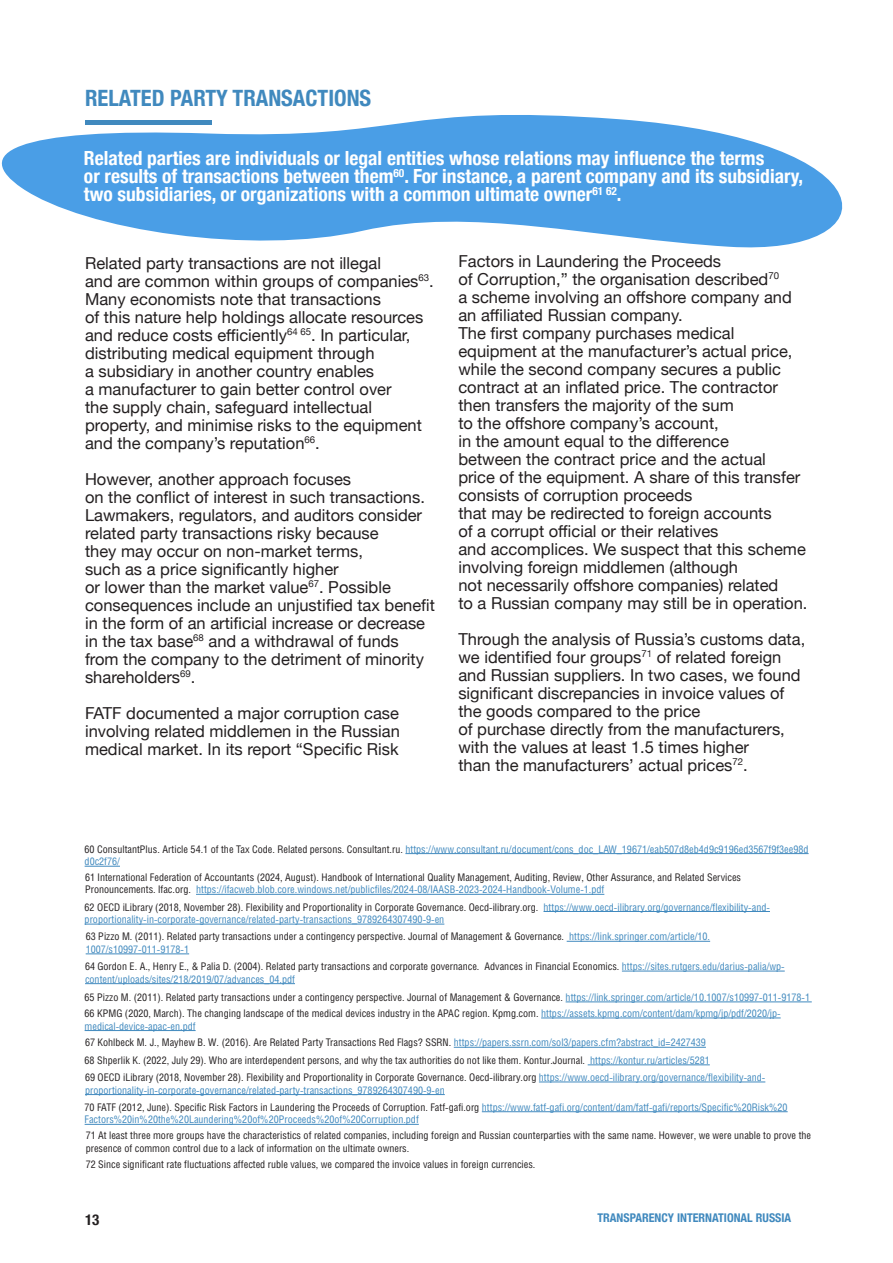
<style>
.page{position:relative;width:893px;height:1263px;background:#fff}
.page>*{position:absolute;margin:0;border:0;box-sizing:border-box;transform-origin:0 0}
.t1{font:700 condensed 22.5px "Helvetica Neue";color:#4089be}
.t2{font:700 condensed 19.5px/18px "Helvetica Neue";color:#fff}
.t3{font:16.5px/18px "Helvetica Neue";color:#231f20}
.t4{font:700 condensed 15px "Helvetica Neue";color:#231f20}
.t5{font:700 condensed 12px "Helvetica Neue";color:#4089be}
.t6{font:10.5px/12.6px "Helios Cond C";color:#231f20}
.t7{font:10.5px/12.6px "Helios Cond C";color:#4089be}
.s1{color:#231f20}
.s2{color:#4089be}
</style>
<div class="page">
<svg style="left:1px;top:115px;width:842px;height:133px;fill:#4a9ee6"></svg>
<div style="left:85px;top:120px;width:126px;height:5px;background:#4089be"></div>
<hr style="left:405px;top:853px;width:404px;height:1px;background:#4089be">
<hr style="left:85px;top:866px;width:35px;height:1px;background:#4089be">
<hr style="left:196px;top:894px;width:408px;height:1px;background:#4089be">
<hr style="left:543px;top:911px;width:227px;height:1px;background:#4089be">
<hr style="left:85px;top:924px;width:359px;height:1px;background:#4089be">
<hr style="left:622px;top:971px;width:163px;height:1px;background:#4089be">
<hr style="left:85px;top:983px;width:210px;height:1px;background:#4089be">
<hr style="left:566px;top:1001px;width:246px;height:1px;background:#4089be">
<hr style="left:541px;top:1018px;width:240px;height:1px;background:#4089be">
<hr style="left:85px;top:1030px;width:111px;height:1px;background:#4089be">
<hr style="left:454px;top:1047px;width:252px;height:1px;background:#4089be">
<hr style="left:539px;top:1082px;width:226px;height:1px;background:#4089be">
<hr style="left:85px;top:1094px;width:360px;height:1px;background:#4089be">
<hr style="left:482px;top:1111px;width:306px;height:1px;background:#4089be">
<hr style="left:85px;top:1124px;width:334px;height:1px;background:#4089be">
<hr style="left:588px;top:1064px;width:122px;height:1px;background:#4089be">
<hr style="left:567px;top:941px;width:143px;height:1px;background:#4089be">
<hr style="left:86px;top:953px;width:103px;height:1px;background:#4089be">
<p class="t1" style="left:85px;top:79px;width:288px">RELATED PARTY TRANSACTIONS</p>
<p class="t2" style="left:84px;top:148px;width:721px">Related parties are individuals or legal entities whose relations may influence the terms<br>or results of transactions between them<sup>60</sup>. For instance, a parent company and its subsidiary, two subsidiaries, or organizations with a common ultimate owner<sup>61</sup> <sup>62</sup>.</p>
<p class="t3" style="left:85px;top:255px;width:350px">Related party transactions are not illegal<br>and are common within groups of companies<sup>63</sup>.<br>Many economists note that transactions<br>of this nature help holdings allocate resources and reduce costs efficiently<sup>64</sup> <sup>65</sup>. In particular, distributing medical equipment through<br>a subsidiary in another country enables<br>a manufacturer to gain better control over<br>the supply chain, safeguard intellectual property, and minimise risks to the equipment and the company’s reputation<sup>66</sup>.</p>
<p class="t3" style="left:85px;top:471px;width:351px">However, another approach focuses<br>on the conflict of interest in such transactions.<br>Lawmakers, regulators, and auditors consider related party transactions risky because<br>they may occur on non-market terms,<br>such as a price significantly higher<br>or lower than the market value<sup>67</sup>. Possible consequences include an unjustified tax benefit in the form of an artificial increase or decrease in the tax base<sup>68</sup> and a withdrawal of funds from the company to the detriment of minority shareholders<sup>69</sup>.</p>
<p class="t3" style="left:85px;top:705px;width:316px;text-align:justify">FATF documented a major corruption case involving related middlemen in the Russian medical market. In its report “Specific Risk</p>
<p class="t3" style="left:458px;top:253px;width:351px">Factors in Laundering the Proceeds<br>of Corruption,” the organisation described<sup>70<br></sup>a scheme involving an offshore company and an affiliated Russian company.<br>The first company purchases medical equipment at the manufacturer’s actual price, while the second company secures a public contract at an inflated price. The contractor then transfers the majority of the sum<br>to the offshore company’s account,<br>in the amount equal to the difference<br>between the contract price and the actual<br>price of the equipment. A share of this transfer consists of corruption proceeds<br>that may be redirected to foreign accounts<br>of a corrupt official or their relatives<br>and accomplices. We suspect that this scheme involving foreign middlemen (although<br>not necessarily offshore companies) related<br>to a Russian company may still be in operation.</p>
<p class="t3" style="left:458px;top:631px;width:348px">Through the analysis of Russia’s customs data, we identified four groups<sup>71</sup> of related foreign and Russian suppliers. In two cases, we found significant discrepancies in invoice values of the goods compared to the price<br>of purchase directly from the manufacturers, with the values at least 1.5 times higher<br>than the manufacturers’ actual prices<sup>72</sup>.</p>
<p class="t7" style="left:85px;top:842px;width:725px"><span class="s1">60 ConsultantPlus. Article 54.1 of the Tax Code. Related persons. Consultant.ru.</span> https://www.consultant.ru/document/cons_doc_LAW_19671/eab507d8eb4d9c9196ed3567f9f3ee98d d0c2f76/</p>
<p class="t6" style="left:85px;top:870px;width:657px">61 International Federation of Accountants (2024, August). Handbook of International Quality Management, Auditing, Review, Other Assurance, and Related Services<br>Pronouncements. Ifac.org. <span class="s2">https://ifacweb.blob.core.windows.net/publicfiles/2024-08/IAASB-2023-2024-Handbook-Volume-1.pdf</span></p>
<p class="t7" style="left:85px;top:900px;width:687px"><span class="s1">62 OECD iLibrary (2018, November 28). Flexibility and Proportionality in Corporate Governance. Oecd-ilibrary.org.</span> https://www.oecd-ilibrary.org/governance/flexibility-and&shy;proportionality-in-corporate-governance/related-party-transactions_9789264307490-9-en</p>
<p class="t6" style="left:85px;top:960px;width:701px">64 Gordon E. A., Henry E., &amp; Palia D. (2004). Related party transactions and corporate governance. Advances in Financial Economics. <span class="s2">https://sites.rutgers.edu/darius-palia/wp&shy;content/uploads/sites/218/2019/07/advances_04.pdf</span></p>
<p class="t6" style="left:85px;top:991px;width:727px">65 Pizzo M. (2011). Related party transactions under a contingency perspective. Journal of Management &amp; Governance. <span class="s2">https://link.springer.com/article/10.1007/s10997-011-9178-1</span></p>
<p class="t6" style="left:85px;top:1007px;width:698px">66 KPMG (2020, March). The changing landscape of the medical devices industry in the APAC region. Kpmg.com. <span class="s2">https://assets.kpmg.com/content/dam/kpmg/jp/pdf/2020/jp&shy;medical-device-apac-en.pdf</span></p>
<p class="t6" style="left:85px;top:1036px;width:622px">67 Kohlbeck M. J., Mayhew B. W. (2016). Are Related Party Transactions Red Flags? SSRN. <span class="s2">https://papers.ssrn.com/sol3/papers.cfm?abstract_id=2427439</span></p>
<p class="t7" style="left:85px;top:1071px;width:682px"><span class="s1">69 OECD iLibrary (2018, November 28). Flexibility and Proportionality in Corporate Governance. Oecd-ilibrary.org</span> https://www.oecd-ilibrary.org/governance/flexibility-and&shy;proportionality-in-corporate-governance/related-party-transactions_9789264307490-9-en</p>
<p class="t7" style="left:85px;top:1100px;width:704px"><span class="s1">70 FATF (2012, June). Specific Risk Factors in Laundering the Proceeds of Corruption. Fatf-gafi.org</span> https://www.fatf-gafi.org/content/dam/fatf-gafi/reports/Specific%20Risk%20<br>Factors%20in%20the%20Laundering%20of%20Proceeds%20of%20Corruption.pdf</p>
<p class="t6" style="left:86px;top:930px;width:626px">63 Pizzo M. (2011). Related party transactions under a contingency perspective. Journal of Management &amp; Governance. <span class="s2">https://link.springer.com/article/10.<br>1007/s10997-011-9178-1</span></p>
<p class="t6" style="left:85px;top:1054px;width:627px">68 Shperlik K. (2022, July 29). Who are interdependent persons, and why the tax authorities do not like them. Kontur.Journal. <span class="s2">https://kontur.ru/articles/5281</span></p>
<p class="t6" style="left:86px;top:1129px;width:727px">71 At least three more groups have the characteristics of related companies, including foreign and Russian counterparties with the same name. However, we were unable to prove the presence of common control due to a lack of information on the ultimate owners.</p>
<p class="t6" style="left:86px;top:1158px;width:451px">72 Since significant rate fluctuations affected ruble values, we compared the invoice values in foreign currencies.</p>
<p class="t4" style="left:85px;top:1207px;width:16px">13</p>
<p class="t5" style="left:597px;top:1208px;width:195px">TRANSPARENCY INTERNATIONAL RUSSIA</p>
</div>
